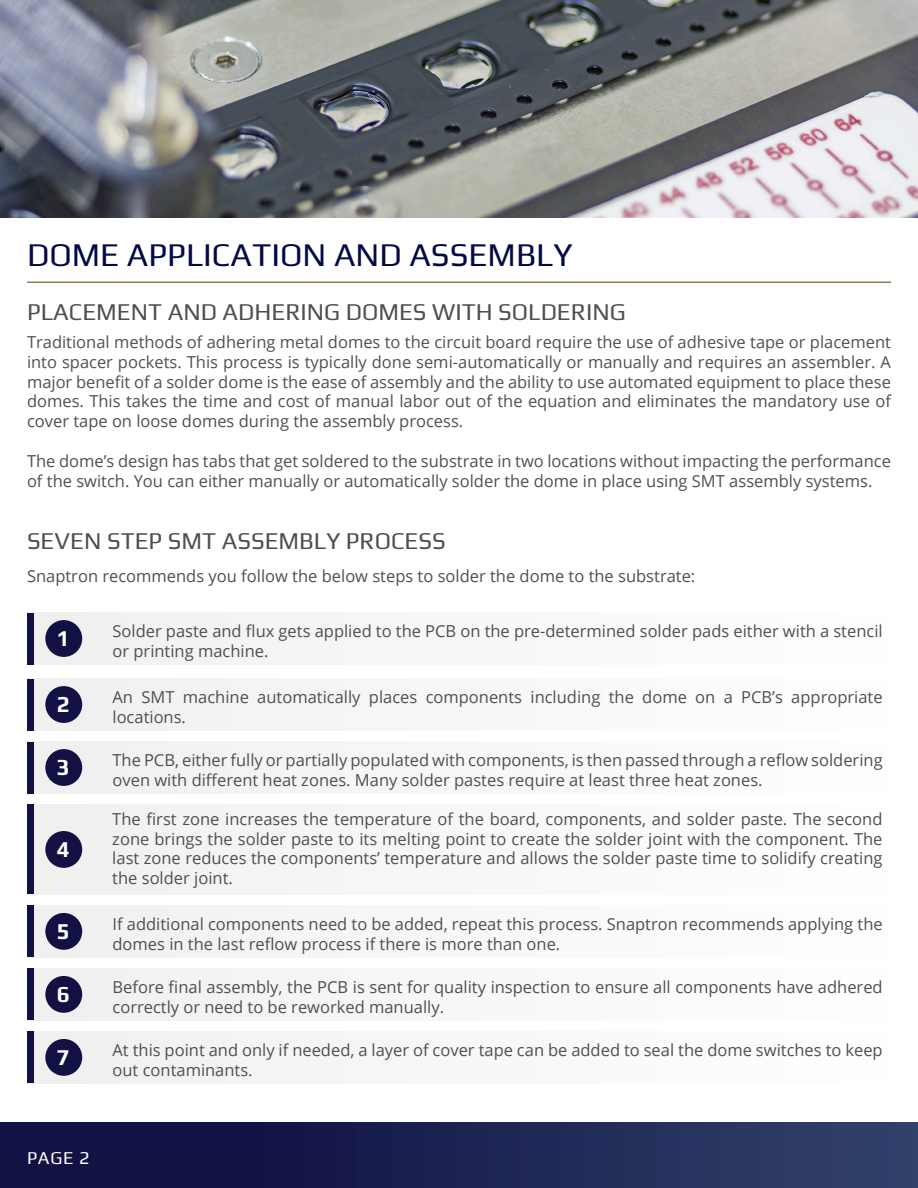
<style>
.page{position:relative;width:918px;height:1188px;background:#fff}
.page>*{position:absolute;margin:0;border:0;box-sizing:border-box;transform-origin:0 0}
.t1{font:33px "Play";color:#010a47}
.t2{font:24px "Play";color:#504f4c}
.t3{font:700 22.5px "Play";color:#fff}
.t4{font:18px "Play";color:#fff}
.t5{font:16.5px/19.8px "Open Sans";color:#504f4c}
.t6{font:16.5px/19.8px "Open Sans";color:#51504d;text-align:justify}
</style>
<div class="page">
<div style="left:0;top:1122px;width:918px;height:66px;background:linear-gradient(to right,#0b093c,#304068)"></div>
<hr style="left:27px;top:282px;width:864px;height:1px;background:#927d4f">
<img style="left:0;top:0;width:918px;height:217px">
<div style="left:27px;top:613px;width:864px;height:51px;background:#f7f7f8"></div>
<div style="left:27px;top:613px;width:7px;height:51px;background:#121144"></div>
<div style="left:45px;top:620px;width:37px;height:37px;background:#121144;border-radius:50%"></div>
<div style="left:27px;top:679px;width:864px;height:51px;background:#f7f7f8"></div>
<div style="left:27px;top:679px;width:7px;height:51px;background:#121144"></div>
<div style="left:45px;top:686px;width:37px;height:37px;background:#121144;border-radius:50%"></div>
<div style="left:27px;top:742px;width:864px;height:51px;background:#f7f7f8"></div>
<div style="left:27px;top:742px;width:7px;height:51px;background:#121144"></div>
<div style="left:45px;top:749px;width:37px;height:37px;background:#121144;border-radius:50%"></div>
<div style="left:27px;top:805px;width:864px;height:89px;background:#f7f7f8"></div>
<div style="left:27px;top:805px;width:7px;height:89px;background:#121144"></div>
<div style="left:45px;top:831px;width:37px;height:37px;background:#121144;border-radius:50%"></div>
<div style="left:27px;top:906px;width:864px;height:51px;background:#f7f7f8"></div>
<div style="left:27px;top:906px;width:7px;height:51px;background:#121144"></div>
<div style="left:45px;top:913px;width:37px;height:37px;background:#121144;border-radius:50%"></div>
<div style="left:27px;top:969px;width:864px;height:51px;background:#f7f7f8"></div>
<div style="left:27px;top:969px;width:7px;height:51px;background:#121144"></div>
<div style="left:45px;top:976px;width:37px;height:37px;background:#121144;border-radius:50%"></div>
<div style="left:27px;top:1032px;width:864px;height:51px;background:#f7f7f8"></div>
<div style="left:27px;top:1032px;width:7px;height:51px;background:#121144"></div>
<div style="left:45px;top:1039px;width:37px;height:37px;background:#121144;border-radius:50%"></div>
<p class="t1" style="left:27px;top:232px;width:547px">DOME APPLICATION AND ASSEMBLY</p>
<p class="t2" style="left:27px;top:295px;width:600px">PLACEMENT AND ADHERING DOMES WITH SOLDERING</p>
<p class="t6" style="left:27px;top:332px;width:866px">Traditional methods of adhering metal domes to the circuit board require the use of adhesive tape or placement into spacer pockets. This process is typically done semi-automatically or manually and requires an assembler. A major benefit of a solder dome is the ease of assembly and the ability to use automated equipment to place these domes. This takes the time and cost of manual labor out of the equation and eliminates the mandatory use of cover tape on loose domes during the assembly process.</p>
<p class="t6" style="left:27px;top:450px;width:865px">The dome’s design has tabs that get soldered to the substrate in two locations without impacting the performance of the switch. You can either manually or automatically solder the dome in place using SMT assembly systems.</p>
<p class="t2" style="left:27px;top:524px;width:420px">SEVEN STEP SMT ASSEMBLY PROCESS</p>
<p class="t5" style="left:27px;top:566px;width:670px">Snaptron recommends you follow the below steps to solder the dome to the substrate:</p>
<p class="t3" style="left:57px;top:622px;width:15px">1</p>
<p class="t5" style="left:113px;top:621px;width:772px">Solder paste and flux gets applied to the PCB on the pre-determined solder pads either with a stencil or printing machine.</p>
<p class="t3" style="left:57px;top:688px;width:15px">2</p>
<p class="t5" style="left:113px;top:687px;width:772px">An SMT machine automatically places components including the dome on a PCB’s appropriate locations.</p>
<p class="t3" style="left:57px;top:751px;width:15px">3</p>
<p class="t5" style="left:113px;top:750px;width:772px">The PCB, either fully or partially populated with components, is then passed through a reflow soldering oven with different heat zones. Many solder pastes require at least three heat zones.</p>
<p class="t3" style="left:57px;top:833px;width:15px">4</p>
<p class="t5" style="left:112px;top:808px;width:772px;text-align:justify">The first zone increases the temperature of the board, components, and solder paste. The second zone brings the solder paste to its melting point to create the solder joint with the component. The last zone reduces the components’ temperature and allows the solder paste time to solidify creating the solder joint.</p>
<p class="t3" style="left:57px;top:915px;width:15px">5</p>
<p class="t5" style="left:113px;top:914px;width:772px">If additional components need to be added, repeat this process. Snaptron recommends applying the domes in the last reflow process if there is more than one.</p>
<p class="t3" style="left:57px;top:978px;width:15px">6</p>
<p class="t5" style="left:113px;top:977px;width:772px">Before final assembly, the PCB is sent for quality inspection to ensure all components have adhered correctly or need to be reworked manually.</p>
<p class="t3" style="left:57px;top:1041px;width:15px">7</p>
<p class="t5" style="left:113px;top:1040px;width:772px">At this point and only if needed, a layer of cover tape can be added to seal the dome switches to keep out contaminants.</p>
<p class="t4" style="left:27px;top:1145px;width:64px">PAGE 2</p>
</div>
